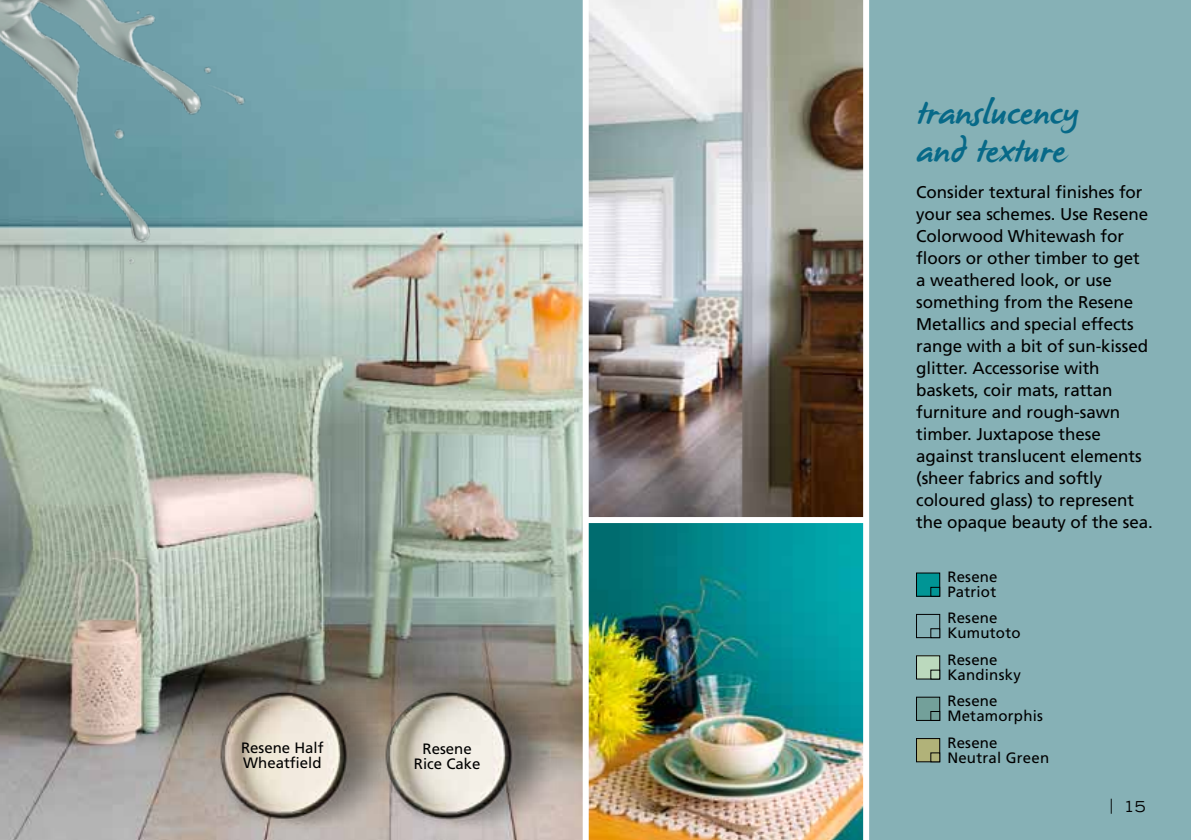
<style>
.page{position:relative;width:1191px;height:840px;background:#fff}
.page>*{position:absolute;margin:0;border:0;box-sizing:border-box;transform-origin:0 0}
.t1{font:34px/38px "James Paul";letter-spacing:.005em;color:#076988}
.t2{font:17px/22px "Frutiger";letter-spacing:-.005em;color:#000}
.t3{font:15px/15px "Frutiger";letter-spacing:.015em;color:#000}
.t4{font:expanded 15px "Trade Gothic LH";color:#000}
</style>
<div class="page">
<div style="left:867px;top:0;width:324px;height:839px;background:#86b1b6"></div>
<div style="left:916px;top:572px;width:23px;height:24px;background:#009595"></div>
<div style="left:916px;top:572px;width:24px;height:24px;border:1px solid #000"></div>
<div style="left:930px;top:586px;width:10px;height:10px;border:1px solid #000"></div>
<div style="left:916px;top:613px;width:24px;height:24px;border:1px solid #000"></div>
<div style="left:930px;top:628px;width:10px;height:9px;border:1px solid #000"></div>
<div style="left:916px;top:655px;width:23px;height:23px;background:#bbd9bd"></div>
<div style="left:916px;top:655px;width:24px;height:24px;border:1px solid #000"></div>
<div style="left:930px;top:669px;width:10px;height:10px;border:1px solid #000"></div>
<div style="left:916px;top:696px;width:23px;height:24px;background:#73a09a"></div>
<div style="left:916px;top:696px;width:24px;height:24px;border:1px solid #000"></div>
<div style="left:930px;top:710px;width:10px;height:10px;border:1px solid #000"></div>
<div style="left:916px;top:738px;width:23px;height:23px;background:#b1b279"></div>
<div style="left:916px;top:737px;width:24px;height:24px;border:1px solid #000"></div>
<div style="left:930px;top:752px;width:10px;height:9px;border:1px solid #000"></div>
<img style="left:0;top:0;width:583px;height:839px">
<img style="left:589px;top:0;width:274px;height:516px">
<img style="left:589px;top:523px;width:274px;height:316px">
<div style="left:863px;top:0;width:6px;height:839px;background:#fff"></div>
<img style="left:0;top:0;width:285px;height:302px">
<img style="left:395px;top:664px;width:165px;height:167px">
<img style="left:212px;top:664px;width:183px;height:167px">
<p class="t3" style="left:241px;top:740px;width:84px">Resene Half<br>Wheatfield</p>
<p class="t3" style="left:414px;top:740px;width:68px;text-align:center">Resene<br>Rice Cake</p>
<h1 class="t1" style="left:916px;top:96px;width:164px">translucency and texture</h1>
<p class="t2" style="left:916px;top:181px;width:238px">Consider textural finishes for your sea schemes. Use Resene<br>Colorwood Whitewash for floors or other timber to get a weathered look, or use something from the Resene<br>Metallics and special effects range with a bit of sun-kissed glitter. Accessorise with baskets, coir mats, rattan furniture and rough-sawn timber. Juxtapose these against translucent elements (sheer fabrics and softly coloured glass) to represent the opaque beauty of the sea.</p>
<p class="t3" style="left:947px;top:569px;width:52px">Resene<br>Patriot</p>
<p class="t3" style="left:947px;top:610px;width:75px">Resene<br>Kumutoto</p>
<p class="t3" style="left:947px;top:651px;width:75px">Resene<br>Kandinsky</p>
<p class="t3" style="left:947px;top:693px;width:97px">Resene<br>Metamorphis</p>
<p class="t3" style="left:947px;top:734px;width:103px">Resene<br>Neutral Green</p>
<p class="t4" style="left:1109px;top:796px;width:37px">| 15</p>
</div>
